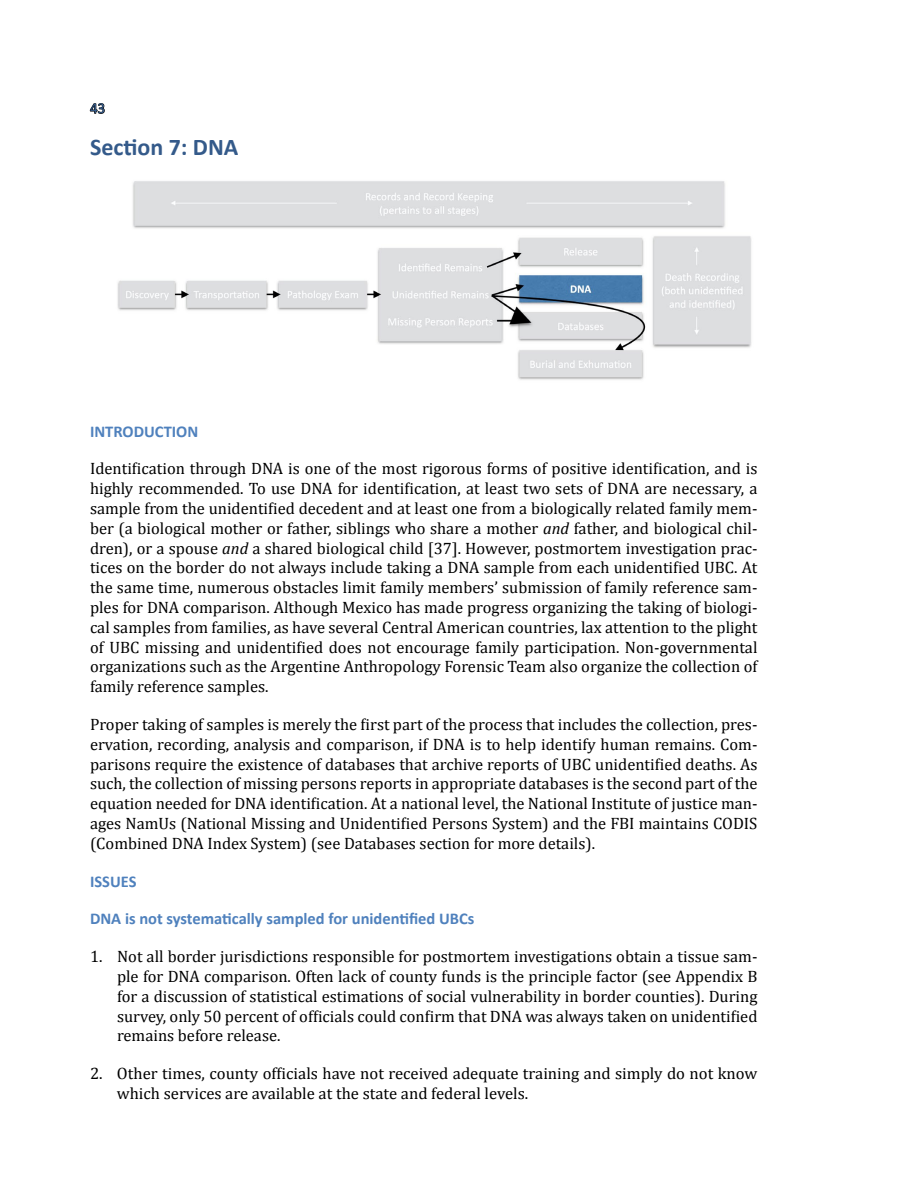
<style>
.page{position:relative;width:918px;height:1188px;background:#fff}
.page>*{position:absolute;margin:0;border:0;box-sizing:border-box;transform-origin:0 0}
.t1{font:700 24px "Calibri";color:#345a8a}
.t2{font:16.5px/19.8px "Cambria";color:#000;text-align:justify}
.t3{font:700 16.5px "Calibri";color:#4f81bd}
.t4{font:15px "Calibri";color:#365f91}
.s1{font-style:italic}
</style>
<div class="page">
<img style="left:117px;top:181px;width:635px;height:199px">
<svg style="left:90px;top:103px;width:15px;height:11px"></svg>
<p class="t4" style="left:90px;top:99px;width:17px">43</p>
<h1 class="t1" style="left:90px;top:132px;width:150px">Section 7: DNA</h1>
<p class="t3" style="left:90px;top:421px;width:110px">INTRODUCTION</p>
<p class="t2" style="left:90px;top:459px;width:669px">Identification through DNA is one of the most rigorous forms of positive identification, and is highly recommended. To use DNA for identification, at least two sets of DNA are necessary, a sample from the unidentified decedent and at least one from a biologically related family mem&shy;ber (a biological mother or father, siblings who share a mother <span class="s1">and</span> father, and biological chil&shy;dren), or a spouse <span class="s1">and</span> a shared biological child [37]. However, postmortem investigation prac&shy;tices on the border do not always include taking a DNA sample from each unidentified UBC. At the same time, numerous obstacles limit family members’ submission of family reference sam&shy;ples for DNA comparison. Although Mexico has made progress organizing the taking of biologi&shy;cal samples from families, as have several Central American countries, lax attention to the plight of UBC missing and unidentified does not encourage family participation. Non-governmental organizations such as the Argentine Anthropology Forensic Team also organize the collection of family reference samples.</p>
<p class="t2" style="left:90px;top:714px;width:669px">Proper taking of samples is merely the first part of the process that includes the collection, pres&shy;ervation, recording, analysis and comparison, if DNA is to help identify human remains. Com&shy;parisons require the existence of databases that archive reports of UBC unidentified deaths. As such, the collection of missing persons reports in appropriate databases is the second part of the equation needed for DNA identification. At a national level, the National Institute of justice man&shy;ages NamUs (National Missing and Unidentified Persons System) and the FBI maintains CODIS (Combined DNA Index System) (see Databases section for more details).</p>
<p class="t3" style="left:90px;top:871px;width:48px">ISSUES</p>
<p class="t3" style="left:90px;top:908px;width:386px">DNA is not systematically sampled for unidentified UBCs</p>
<p class="t2" style="left:117px;top:947px;width:642px;text-indent:-27px">1. Not all border jurisdictions responsible for postmortem investigations obtain a tissue sam&shy;ple for DNA comparison. Often lack of county funds is the principle factor (see Appendix B for a discussion of statistical estimations of social vulnerability in border counties). During survey, only 50 percent of officials could confirm that DNA was always taken on unidentified remains before release.</p>
<p class="t2" style="left:117px;top:1064px;width:642px;text-indent:-27px">2. Other times, county officials have not received adequate training and simply do not know which services are available at the state and federal levels.</p>
</div>
